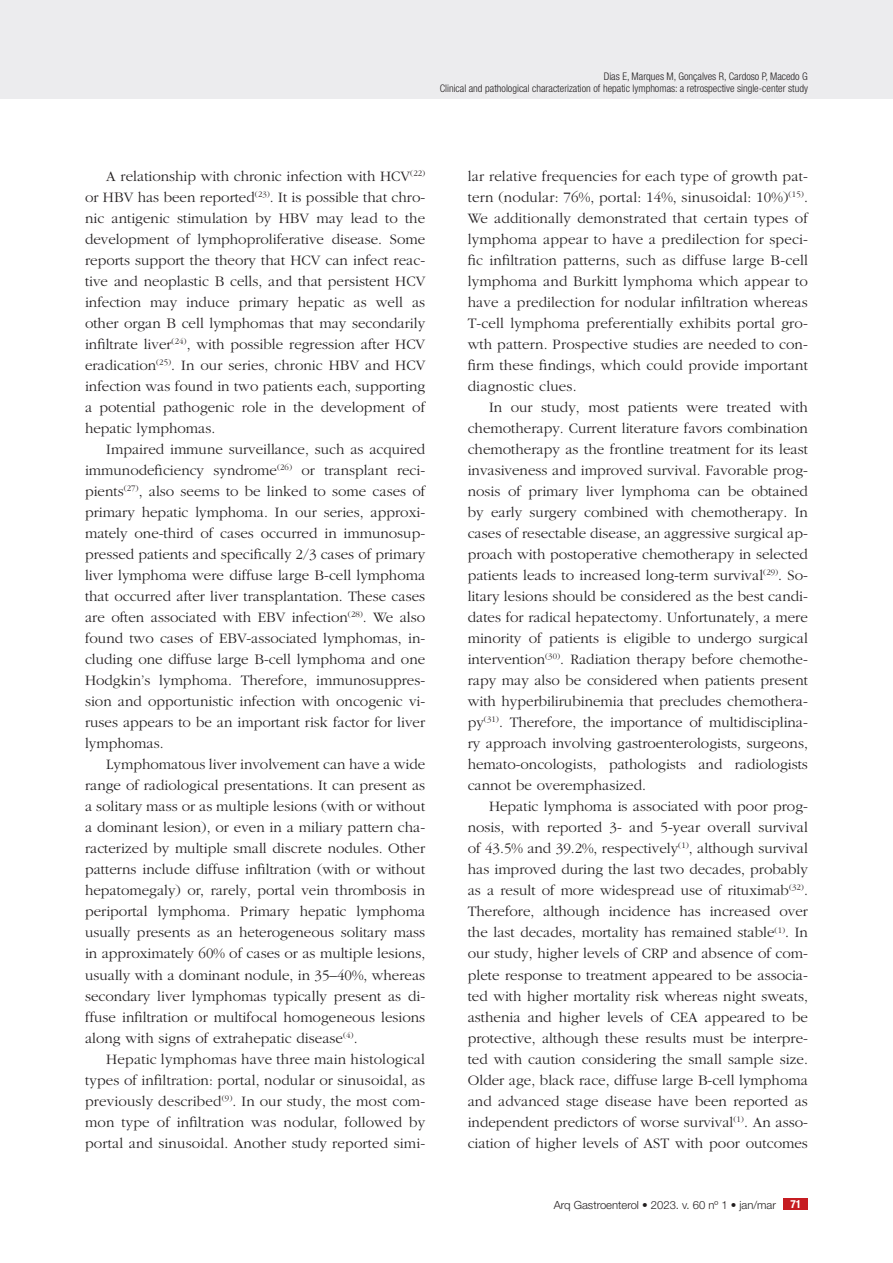
<style>
.page{position:relative;width:893px;height:1263px;background:#fff}
.page>*{position:absolute;margin:0;border:0;box-sizing:border-box;transform-origin:0 0}
.Body_Text{font:300 15px/21px "Garamond";color:#231f20;text-align:justify}
.t1{font:300 11.25px "Helvetica Neue LT Pro";color:#231f20}
.t2{font:700 condensed 11.25px "Helvetica Neue LT Pro";color:#fff}
.t3{font:300 condensed 10.5px/12px "Helvetica Neue LT Pro";color:#231f20;text-align:right}
</style>
<div class="page">
<div style="left:0;top:0;width:893px;height:99px;background:#ececee"></div>
<div style="left:784px;top:1198px;width:24px;height:12px;background:#c61c22"></div>
<p class="t3" style="left:440px;top:70px;width:370px">Dias E, Marques M, Gonçalves R, Cardoso P, Macedo G<br>Clinical and pathological characterization of hepatic lymphomas: a retrospective single-center study</p>
<p class="Body_Text" style="left:85px;top:166px;width:342px;text-indent:21px">A relationship with chronic infection with HCV<sup>(22) </sup>or HBV has been reported<sup>(23)</sup>. It is possible that chro&shy;nic antigenic stimulation by HBV may lead to the development of lymphoproliferative disease. Some reports support the theory that HCV can infect reac&shy;tive and neoplastic B cells, and that persistent HCV infection may induce primary hepatic as well as other organ B cell lymphomas that may secondarily infiltrate liver<sup>(24)</sup>, with possible regression after HCV eradication<sup>(25)</sup>. In our series, chronic HBV and HCV infection was found in two patients each, supporting a potential pathogenic role in the development of hepatic lymphomas.</p>
<p class="Body_Text" style="left:85px;top:439px;width:342px;text-indent:21px">Impaired immune surveillance, such as acquired immunodeficiency syndrome<sup>(26)</sup> or transplant reci&shy;pients<sup>(27)</sup>, also seems to be linked to some cases of primary hepatic lymphoma. In our series, approxi&shy;mately one-third of cases occurred in immunosup&shy;pressed patients and specifically 2/3 cases of primary liver lymphoma were diffuse large B-cell lymphoma that occurred after liver transplantation. These cases are often associated with EBV infection<sup>(28)</sup>. We also found two cases of EBV-associated lymphomas, in&shy;cluding one diffuse large B-cell lymphoma and one Hodgkin’s lymphoma. Therefore, immunosuppres&shy;sion and opportunistic infection with oncogenic vi&shy;ruses appears to be an important risk factor for liver lymphomas.</p>
<p class="Body_Text" style="left:85px;top:754px;width:342px;text-indent:21px">Lymphomatous liver involvement can have a wide range of radiological presentations. It can present as a solitary mass or as multiple lesions (with or without a dominant lesion), or even in a miliary pattern cha&shy;racterized by multiple small discrete nodules. Other patterns include diffuse infiltration (with or without hepatomegaly) or, rarely, portal vein thrombosis in periportal lymphoma. Primary hepatic lymphoma usually presents as an heterogeneous solitary mass in approximately 60% of cases or as multiple lesions, usually with a dominant nodule, in 35–40%, whereas secondary liver lymphomas typically present as di&shy;ffuse infiltration or multifocal homogeneous lesions along with signs of extrahepatic disease<sup>(4)</sup>.</p>
<p class="Body_Text" style="left:85px;top:1048px;width:342px;text-indent:21px">Hepatic lymphomas have three main histological types of infiltration: portal, nodular or sinusoidal, as previously described<sup>(9)</sup>. In our study, the most com&shy;mon type of infiltration was nodular, followed by portal and sinusoidal. Another study reported simi-</p>
<p class="Body_Text" style="left:468px;top:166px;width:342px">lar relative frequencies for each type of growth pat&shy;tern (nodular: 76%, portal: 14%, sinusoidal: 10%)<sup>(15)</sup>.<br>We additionally demonstrated that certain types of lymphoma appear to have a predilection for speci&shy;fic infiltration patterns, such as diffuse large B-cell lymphoma and Burkitt lymphoma which appear to have a predilection for nodular infiltration whereas T-cell lymphoma preferentially exhibits portal gro&shy;wth pattern. Prospective studies are needed to con&shy;firm these findings, which could provide important diagnostic clues.</p>
<p class="Body_Text" style="left:468px;top:397px;width:342px;text-indent:21px">In our study, most patients were treated with chemotherapy. Current literature favors combination chemotherapy as the frontline treatment for its least invasiveness and improved survival. Favorable prog&shy;nosis of primary liver lymphoma can be obtained by early surgery combined with chemotherapy. In cases of resectable disease, an aggressive surgical ap&shy;proach with postoperative chemotherapy in selected patients leads to increased long-term survival<sup>(29)</sup>. So&shy;litary lesions should be considered as the best candi&shy;dates for radical hepatectomy. Unfortunately, a mere minority of patients is eligible to undergo surgical intervention<sup>(30)</sup>. Radiation therapy before chemothe&shy;rapy may also be considered when patients present with hyperbilirubinemia that precludes chemothera&shy;py<sup>(31)</sup>. Therefore, the importance of multidisciplina&shy;ry approach involving gastroenterologists, surgeons, hemato-oncologists, pathologists and radiologists cannot be overemphasized.</p>
<p class="Body_Text" style="left:468px;top:796px;width:342px;text-indent:21px">Hepatic lymphoma is associated with poor prog&shy;nosis, with reported 3- and 5-year overall survival of 43.5% and 39.2%, respectively<sup>(1)</sup>, although survival has improved during the last two decades, probably as a result of more widespread use of rituximab<sup>(32)</sup>.<br>Therefore, although incidence has increased over the last decades, mortality has remained stable<sup>(1)</sup>. In our study, higher levels of CRP and absence of com&shy;plete response to treatment appeared to be associa&shy;ted with higher mortality risk whereas night sweats, asthenia and higher levels of CEA appeared to be protective, although these results must be interpre&shy;ted with caution considering the small sample size.<br>Older age, black race, diffuse large B-cell lymphoma and advanced stage disease have been reported as independent predictors of worse survival<sup>(1)</sup>. An asso&shy;ciation of higher levels of AST with poor outcomes</p>
<p class="t1" style="left:554px;top:1197px;width:224px">Arq Gastroenterol • 2023. v. 60 nº 1 • jan/mar</p>
<p class="t2" style="left:790px;top:1197px;width:12px">71</p>
</div>
